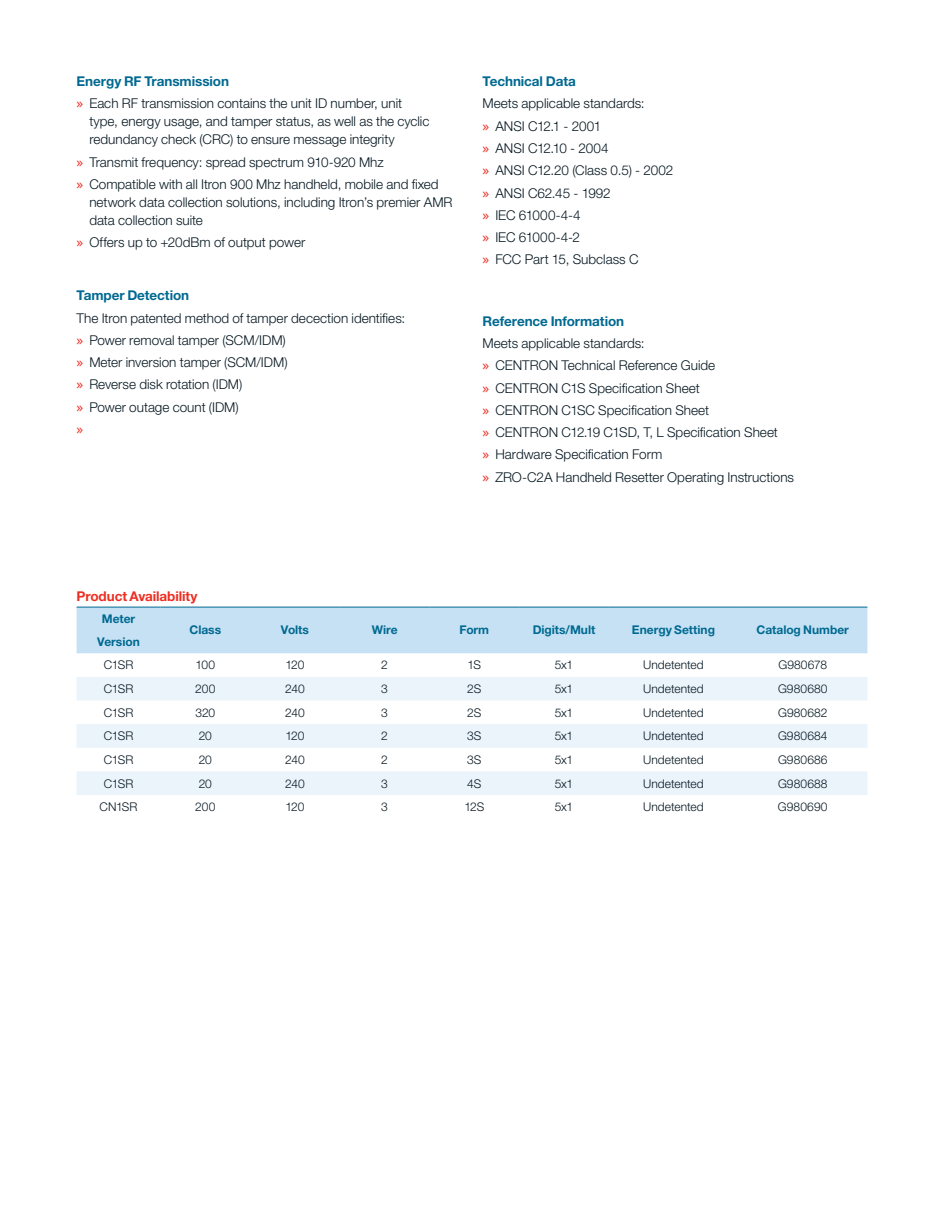
<style>
.page{position:relative;width:944px;height:1214px;background:#fff}
.page>*{position:absolute;margin:0;border:0;box-sizing:border-box;transform-origin:0 0}
.Body_Copy_9_12{font:300 13.5px/18px "Helvetica Neue LT Std";color:#071822}
.Section_Subhead{font:700 13.5px "Helvetica Neue LT Std";letter-spacing:-.005em;color:#006991}
.Table_Title{font:700 13.5px "Helvetica Neue LT Std";letter-spacing:-.01em;color:#ee2e22}
.t1{font:13.5px "Lucida Grande";color:#ee2e22}
.Table_Body{font:300 12px "Helvetica Neue LT Std";color:#071822}
.Table_2_Header{font:700 12px/22.5px "Helvetica Neue LT Std";color:#006991;text-align:center}
.s1{font-family:"Lucida Grande";font-weight:400;color:#ee2e22}
</style>
<div class="page">
<div style="left:77px;top:608px;width:790px;height:45px;background:#c5e1f3"></div>
<svg style="left:77px;top:677px;width:790px;height:118px;fill:#ebf4fb"></svg>
<hr style="left:77px;top:607px;width:83px;height:1px;background:#006991">
<hr style="left:160px;top:607px;width:90px;height:1px;background:#006991">
<hr style="left:250px;top:607px;width:90px;height:1px;background:#006991">
<hr style="left:340px;top:607px;width:89px;height:1px;background:#006991">
<hr style="left:429px;top:607px;width:90px;height:1px;background:#006991">
<hr style="left:519px;top:607px;width:90px;height:1px;background:#006991">
<hr style="left:609px;top:607px;width:129px;height:1px;background:#006991">
<hr style="left:738px;top:607px;width:129px;height:1px;background:#006991">
<p class="Section_Subhead" style="left:77px;top:73px;width:154px">Energy RF Transmission</p>
<p class="Body_Copy_9_12" style="left:89px;top:94px;width:341px;text-indent:-13px"><span class="s1">»</span> Each RF transmission contains the unit ID number, unit type, energy usage, and tamper status, as well as the cyclic redundancy check (CRC) to ensure message integrity</p>
<p class="Body_Copy_9_12" style="left:77px;top:153px;width:309px"><span class="s1">»</span> Transmit frequency: spread spectrum 910-920 Mhz</p>
<p class="Body_Copy_9_12" style="left:89px;top:175px;width:365px;text-indent:-13px"><span class="s1">»</span> Compatible with all Itron 900 Mhz handheld, mobile and fixed network data collection solutions, including Itron’s premier AMR data collection suite</p>
<p class="Body_Copy_9_12" style="left:77px;top:233px;width:230px"><span class="s1">»</span> Offers up to +20dBm of output power</p>
<p class="Section_Subhead" style="left:77px;top:287px;width:114px">Tamper Detection</p>
<p class="Body_Copy_9_12" style="left:77px;top:308px;width:330px">The Itron patented method of tamper decection identifies:</p>
<p class="Body_Copy_9_12" style="left:77px;top:331px;width:211px"><span class="s1">»</span> Power removal tamper (SCM/IDM)</p>
<p class="Body_Copy_9_12" style="left:77px;top:353px;width:212px"><span class="s1">»</span> Meter inversion tamper (SCM/IDM)</p>
<p class="Body_Copy_9_12" style="left:77px;top:375px;width:167px"><span class="s1">»</span> Reverse disk rotation (IDM)</p>
<p class="Body_Copy_9_12" style="left:77px;top:397px;width:164px"><span class="s1">»</span> Power outage count (IDM)</p>
<p class="t1" style="left:77px;top:421px;width:9px">»</p>
<p class="Section_Subhead" style="left:482px;top:73px;width:95px">Technical Data</p>
<p class="Body_Copy_9_12" style="left:482px;top:94px;width:164px">Meets applicable standards:</p>
<p class="Body_Copy_9_12" style="left:482px;top:117px;width:120px"><span class="s1">»</span> ANSI C12.1 - 2001</p>
<p class="Body_Copy_9_12" style="left:482px;top:139px;width:127px"><span class="s1">»</span> ANSI C12.10 - 2004</p>
<p class="Body_Copy_9_12" style="left:482px;top:161px;width:192px"><span class="s1">»</span> ANSI C12.20 (Class 0.5) - 2002</p>
<p class="Body_Copy_9_12" style="left:482px;top:183px;width:130px"><span class="s1">»</span> ANSI C62.45 - 1992</p>
<p class="Body_Copy_9_12" style="left:482px;top:206px;width:99px"><span class="s1">»</span> IEC 61000-4-4</p>
<p class="Body_Copy_9_12" style="left:482px;top:228px;width:99px"><span class="s1">»</span> IEC 61000-4-2</p>
<p class="Body_Copy_9_12" style="left:482px;top:250px;width:157px"><span class="s1">»</span> FCC Part 15, Subclass C</p>
<p class="Section_Subhead" style="left:482px;top:313px;width:143px">Reference Information</p>
<p class="Body_Copy_9_12" style="left:482px;top:334px;width:164px">Meets applicable standards:</p>
<p class="Body_Copy_9_12" style="left:482px;top:356px;width:234px"><span class="s1">»</span> CENTRON Technical Reference Guide</p>
<p class="Body_Copy_9_12" style="left:482px;top:378px;width:218px"><span class="s1">»</span> CENTRON C1S Specification Sheet</p>
<p class="Body_Copy_9_12" style="left:482px;top:401px;width:228px"><span class="s1">»</span> CENTRON C1SC Specification Sheet</p>
<p class="Body_Copy_9_12" style="left:482px;top:423px;width:297px"><span class="s1">»</span> CENTRON C12.19 C1SD, T, L Specification Sheet</p>
<p class="Body_Copy_9_12" style="left:482px;top:445px;width:181px"><span class="s1">»</span> Hardware Specification Form</p>
<p class="Body_Copy_9_12" style="left:482px;top:467px;width:313px"><span class="s1">»</span> ZRO-C2A Handheld Resetter Operating Instructions</p>
<p class="Table_Title" style="left:77px;top:588px;width:122px">Product Availability</p>
<p class="Table_2_Header" style="left:97px;top:607px;width:44px">Meter<br>Version</p>
<p class="Table_2_Header" style="left:189px;top:618px;width:33px">Class</p>
<p class="Table_2_Header" style="left:281px;top:618px;width:30px">Volts</p>
<p class="Table_2_Header" style="left:371px;top:618px;width:27px">Wire</p>
<p class="Table_2_Header" style="left:459px;top:618px;width:31px">Form</p>
<p class="Table_2_Header" style="left:532px;top:618px;width:64px">Digits/Mult</p>
<p class="Table_2_Header" style="left:632px;top:618px;width:85px">Energy Setting</p>
<p class="Table_2_Header" style="left:756px;top:618px;width:94px">Catalog Number</p>
<p class="Table_Body" style="left:104px;top:657px;width:31px">C1SR</p>
<p class="Table_Body" style="left:195px;top:657px;width:21px">100</p>
<p class="Table_Body" style="left:285px;top:657px;width:21px">120</p>
<p class="Table_Body" style="left:381px;top:657px;width:8px">2</p>
<p class="Table_Body" style="left:467px;top:657px;width:15px">1S</p>
<p class="Table_Body" style="left:554px;top:657px;width:20px">5x1</p>
<p class="Table_Body" style="left:643px;top:657px;width:62px">Undetented</p>
<p class="Table_Body" style="left:778px;top:657px;width:50px">G980678</p>
<p class="Table_Body" style="left:104px;top:681px;width:31px">C1SR</p>
<p class="Table_Body" style="left:195px;top:681px;width:22px">200</p>
<p class="Table_Body" style="left:285px;top:681px;width:21px">240</p>
<p class="Table_Body" style="left:381px;top:681px;width:8px">3</p>
<p class="Table_Body" style="left:467px;top:681px;width:15px">2S</p>
<p class="Table_Body" style="left:554px;top:681px;width:20px">5x1</p>
<p class="Table_Body" style="left:643px;top:681px;width:62px">Undetented</p>
<p class="Table_Body" style="left:778px;top:681px;width:51px">G980680</p>
<p class="Table_Body" style="left:104px;top:705px;width:31px">C1SR</p>
<p class="Table_Body" style="left:195px;top:705px;width:21px">320</p>
<p class="Table_Body" style="left:285px;top:705px;width:21px">240</p>
<p class="Table_Body" style="left:381px;top:705px;width:8px">3</p>
<p class="Table_Body" style="left:467px;top:705px;width:15px">2S</p>
<p class="Table_Body" style="left:554px;top:705px;width:20px">5x1</p>
<p class="Table_Body" style="left:643px;top:705px;width:62px">Undetented</p>
<p class="Table_Body" style="left:778px;top:705px;width:51px">G980682</p>
<p class="Table_Body" style="left:104px;top:728px;width:31px">C1SR</p>
<p class="Table_Body" style="left:199px;top:728px;width:15px">20</p>
<p class="Table_Body" style="left:285px;top:728px;width:21px">120</p>
<p class="Table_Body" style="left:381px;top:728px;width:8px">2</p>
<p class="Table_Body" style="left:467px;top:728px;width:16px">3S</p>
<p class="Table_Body" style="left:554px;top:728px;width:20px">5x1</p>
<p class="Table_Body" style="left:643px;top:728px;width:62px">Undetented</p>
<p class="Table_Body" style="left:778px;top:728px;width:51px">G980684</p>
<p class="Table_Body" style="left:104px;top:752px;width:31px">C1SR</p>
<p class="Table_Body" style="left:199px;top:752px;width:15px">20</p>
<p class="Table_Body" style="left:285px;top:752px;width:21px">240</p>
<p class="Table_Body" style="left:381px;top:752px;width:8px">2</p>
<p class="Table_Body" style="left:467px;top:752px;width:16px">3S</p>
<p class="Table_Body" style="left:554px;top:752px;width:20px">5x1</p>
<p class="Table_Body" style="left:643px;top:752px;width:62px">Undetented</p>
<p class="Table_Body" style="left:778px;top:752px;width:51px">G980686</p>
<p class="Table_Body" style="left:104px;top:776px;width:31px">C1SR</p>
<p class="Table_Body" style="left:199px;top:776px;width:15px">20</p>
<p class="Table_Body" style="left:285px;top:776px;width:21px">240</p>
<p class="Table_Body" style="left:381px;top:776px;width:8px">3</p>
<p class="Table_Body" style="left:467px;top:776px;width:16px">4S</p>
<p class="Table_Body" style="left:554px;top:776px;width:20px">5x1</p>
<p class="Table_Body" style="left:643px;top:776px;width:62px">Undetented</p>
<p class="Table_Body" style="left:778px;top:776px;width:51px">G980688</p>
<p class="Table_Body" style="left:100px;top:799px;width:39px">CN1SR</p>
<p class="Table_Body" style="left:195px;top:799px;width:22px">200</p>
<p class="Table_Body" style="left:285px;top:799px;width:21px">120</p>
<p class="Table_Body" style="left:381px;top:799px;width:8px">3</p>
<p class="Table_Body" style="left:464px;top:799px;width:21px">12S</p>
<p class="Table_Body" style="left:554px;top:799px;width:20px">5x1</p>
<p class="Table_Body" style="left:643px;top:799px;width:62px">Undetented</p>
<p class="Table_Body" style="left:778px;top:799px;width:51px">G980690</p>
</div>
